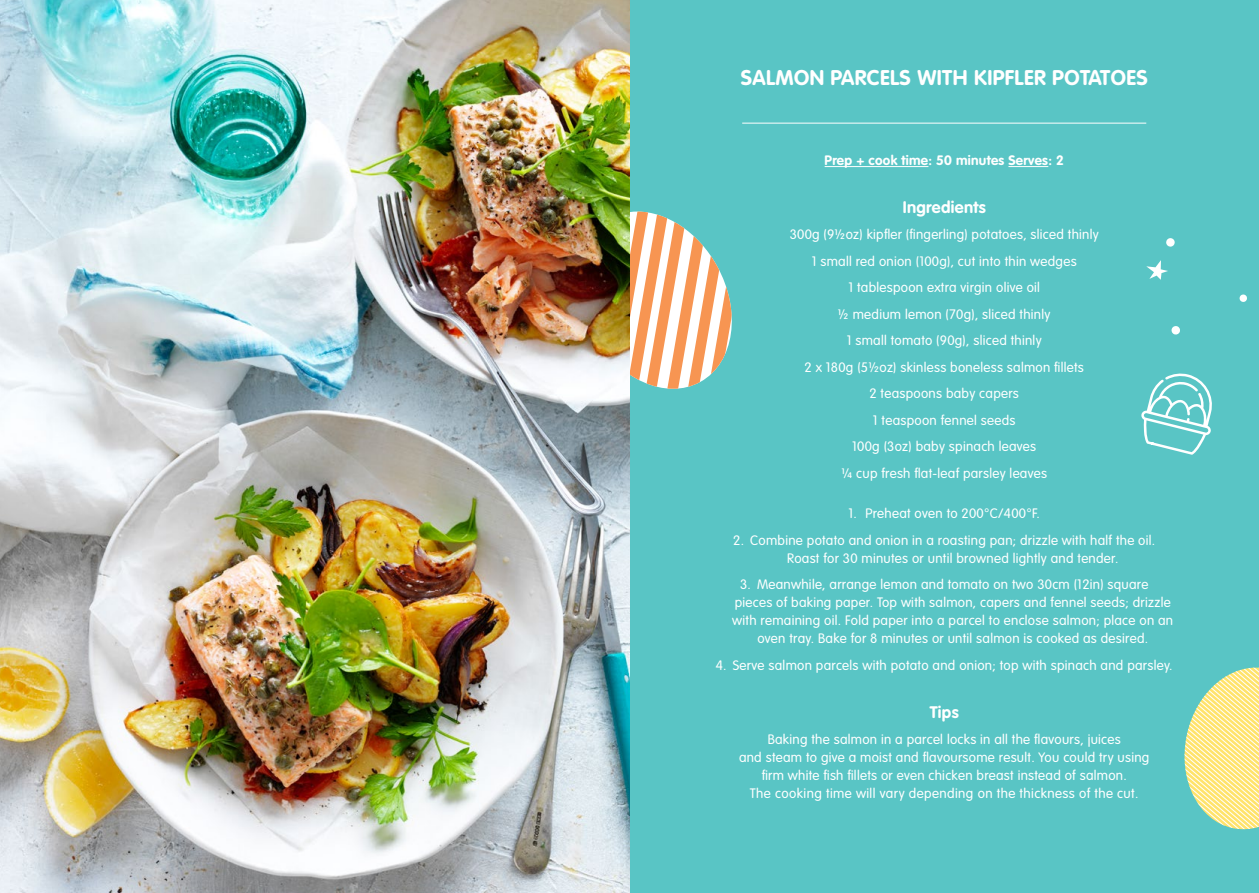
<style>
.page{position:relative;width:1259px;height:893px;background:#fff}
.page>*{position:absolute;margin:0;border:0;box-sizing:border-box;transform-origin:0 0}
.t1{font:700 21px "VAG Rounded";letter-spacing:.02em;color:#fff}
.t2{font:700 16.5px "VAG Rounded";letter-spacing:.02em;color:#fff}
.t3{font:300 13.5px/26.5px "VAG Rounded";letter-spacing:.02em;color:#fff;text-align:center}
.t4{font:700 13.5px "VAG Rounded";letter-spacing:.02em;color:#fff}
</style>
<div class="page">
<div style="left:573px;top:0;width:686px;height:893px;background:#59c5c5"></div>
<hr style="left:742px;top:123px;width:404px;height:1px;background:#fff">
<hr style="left:824px;top:166px;width:104px;height:1px;background:#fff">
<hr style="left:1008px;top:166px;width:40px;height:1px;background:#fff">
<svg style="left:629px;top:212px;width:103px;height:189px"></svg>
<svg style="left:1184px;top:667px;width:75px;height:163px"></svg>
<svg style="left:1141px;top:373px;width:71px;height:82px"></svg>
<svg style="left:1239px;top:294px;width:8px;height:8px"></svg>
<svg style="left:1171px;top:326px;width:9px;height:9px"></svg>
<svg style="left:1166px;top:238px;width:9px;height:9px"></svg>
<svg style="left:1146px;top:260px;width:22px;height:20px"></svg>
<img style="left:0;top:0;width:629px;height:893px">
<h1 class="t1" style="left:740px;top:65px;width:409px">SALMON PARCELS WITH KIPFLER POTATOES</h1>
<p class="t4" style="left:824px;top:153px;width:241px">Prep + cook time: 50 minutes Serves: 2</p>
<p class="t2" style="left:902px;top:197px;width:85px">Ingredients</p>
<p class="t3" style="left:789px;top:221px;width:311px">300g (9½oz) kipfler (fingerling) potatoes, sliced thinly 1 small red onion (100g), cut into thin wedges<br>1 tablespoon extra virgin olive oil<br>½ medium lemon (70g), sliced thinly<br>1 small tomato (90g), sliced thinly<br>2 x 180g (5½oz) skinless boneless salmon fillets<br>2 teaspoons baby capers<br>1 teaspoon fennel seeds<br>100g (3oz) baby spinach leaves<br>¼ cup fresh flat-leaf parsley leaves</p>
<p class="t3" style="left:848px;top:500px;width:193px">1. Preheat oven to 200°C/400°F.</p>
<p class="t3" style="left:787px;top:531px;width:370px;line-height:18px;text-align:left;text-indent:-54px">2. Combine potato and onion in a roasting pan; drizzle with half the oil.<br>Roast for 30 minutes or until browned lightly and tender.</p>
<p class="t3" style="left:740px;top:571px;width:410px">3. Meanwhile, arrange lemon and tomato on two 30cm (12in) square</p>
<p class="t3" style="left:735px;top:589px;width:437px">pieces of baking paper. Top with salmon, capers and fennel seeds; drizzle</p>
<p class="t3" style="left:732px;top:607px;width:442px">with remaining oil. Fold paper into a parcel to enclose salmon; place on an</p>
<p class="t3" style="left:757px;top:625px;width:392px">oven tray. Bake for 8 minutes or until salmon is cooked as desired.</p>
<p class="t3" style="left:716px;top:652px;width:458px">4. Serve salmon parcels with potato and onion; top with spinach and parsley.</p>
<p class="t2" style="left:929px;top:702px;width:31px">Tips</p>
<p class="t3" style="left:739px;top:730px;width:412px;line-height:18px">Baking the salmon in a parcel locks in all the flavours, juices<br>and steam to give a moist and flavoursome result. You could try using firm white fish fillets or even chicken breast instead of salmon.<br>The cooking time will vary depending on the thickness of the cut.</p>
</div>
